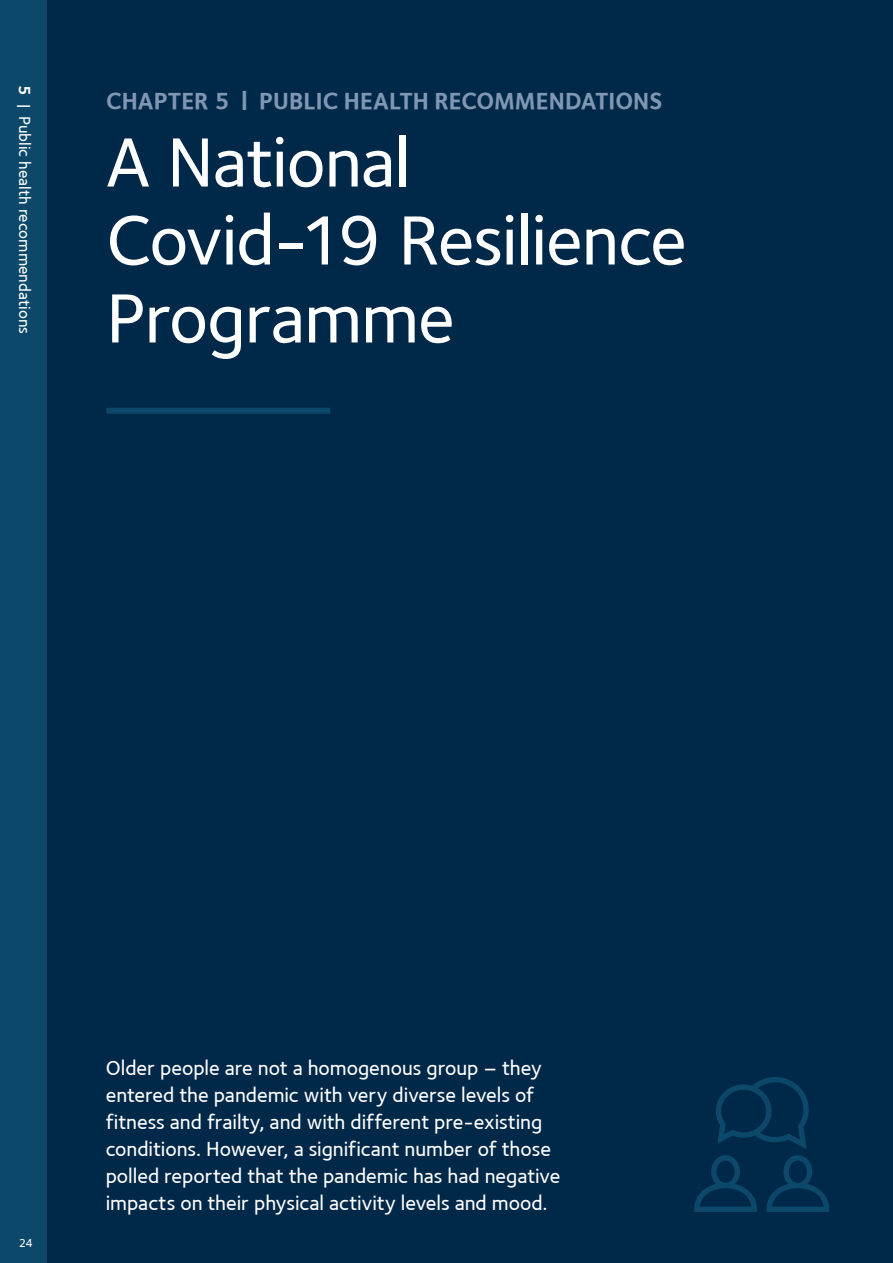
<style>
.page{position:relative;width:893px;height:1263px;background:#fff}
.page>*{position:absolute;margin:0;border:0;box-sizing:border-box;transform-origin:0 0}
.t1{font:500 72px/78px "Foundry Sterling";letter-spacing:-.015em;color:#fff}
.t2{font:700 24px "Foundry Sterling";color:#8097b3}
.t3{font:500 21px/27px "Foundry Sterling";color:#fff}
.t4{font:500 16.5px "Foundry Sterling";color:#fff}
.t5{font:500 12px "Foundry Sterling";color:#fff}
.s1{font-weight:700}
</style>
<div class="page">
<div style="left:0;top:0;width:51px;height:1263px;background:#0c486a"></div>
<div style="left:48px;top:0;width:845px;height:1263px;background:#002848"></div>
<div style="left:106px;top:408px;width:224px;height:6px;background:#0c486a"></div>
<svg style="left:694px;top:1077px;width:135px;height:135px"></svg>
<p class="t4" style="left:34px;top:85px;width:250px;rotate:90deg"><span class="s1">5</span> | Public health recommendations</p>
<p class="t2" style="left:106px;top:86px;width:558px">CHAPTER 5 | PUBLIC HEALTH RECOMMENDATIONS</p>
<h1 class="t1" style="left:106px;top:123px;width:582px">A National<br>Covid-19 Resilience<br>Programme</h1>
<p class="t5" style="left:19px;top:1236px;width:16px">24</p>
<p class="t3" style="left:106px;top:1054px;width:456px">Older people are not a homogenous group – they entered the pandemic with very diverse levels of fitness and frailty, and with different pre-existing conditions. However, a significant number of those polled reported that the pandemic has had negative impacts on their physical activity levels and mood.</p>
</div>
